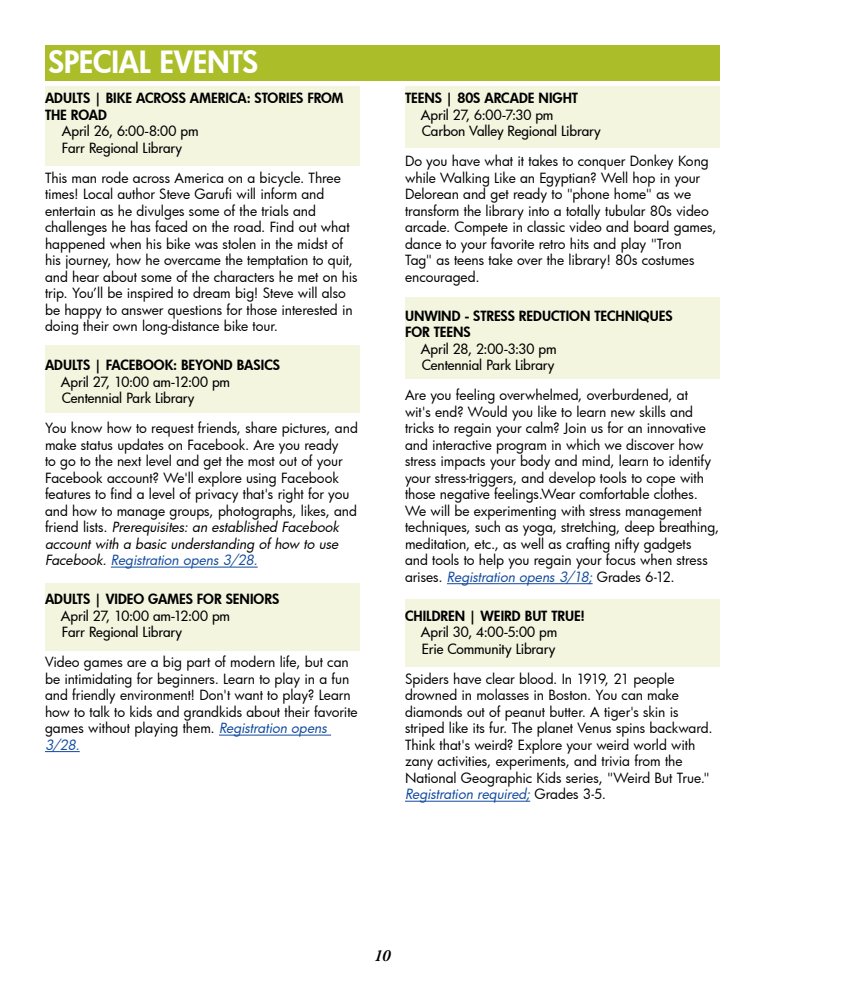
<style>
.page{position:relative;width:855px;height:990px;background:#fff}
.page>*{position:absolute;margin:0;border:0;box-sizing:border-box;transform-origin:0 0}
.t1{font:800 30px "Futura";letter-spacing:-.01em;color:#fff}
.t2{font:italic 600 17.5px "Garamond Premr Pro";color:#000}
.t3{font:13.75px/16.5px "Futura";letter-spacing:-.005em;color:#000}
.t4{font:500 13.75px/16.5px "Futura";letter-spacing:-.015em;color:#000}
.t5{font:800 13.75px/16.5px "Futura";color:#000}
.s1{font-style:italic}
.s2{font-style:italic;color:#114a9f}
</style>
<div class="page">
<div style="left:405px;top:297px;width:315px;height:82px;background:#f3f5df"></div>
<div style="left:405px;top:599px;width:315px;height:67px;background:#f3f5df"></div>
<div style="left:45px;top:583px;width:315px;height:68px;background:#f3f5df"></div>
<div style="left:45px;top:345px;width:315px;height:67px;background:#f3f5df"></div>
<div style="left:405px;top:86px;width:315px;height:62px;background:#f3f5df"></div>
<div style="left:45px;top:86px;width:315px;height:80px;background:#f3f5df"></div>
<div style="left:45px;top:45px;width:674px;height:35px;background:#abbe29"></div>
<hr style="left:111px;top:567px;width:147px;height:1px;background:#114a9f">
<hr style="left:219px;top:735px;width:112px;height:1px;background:#114a9f">
<hr style="left:45px;top:751px;width:35px;height:1px;background:#114a9f">
<hr style="left:447px;top:583px;width:146px;height:1px;background:#114a9f">
<hr style="left:405px;top:801px;width:125px;height:1px;background:#114a9f">
<h1 class="t1" style="left:48px;top:42px;width:211px">SPECIAL EVENTS</h1>
<p class="t5" style="left:45px;top:90px;width:300px">ADULTS | BIKE ACROSS AMERICA: STORIES FROM<br>THE ROAD</p>
<p class="t4" style="left:62px;top:123px;width:138px">April 26, 6:00-8:00 pm<br>Farr Regional Library</p>
<p class="t3" style="left:45px;top:169px;width:314px">This man rode across America on a bicycle. Three times! Local author Steve Garufi will inform and entertain as he divulges some of the trials and challenges he has faced on the road. Find out what happened when his bike was stolen in the midst of his journey, how he overcame the temptation to quit, and hear about some of the characters he met on his trip. You’ll be inspired to dream big! Steve will also be happy to answer questions for those interested in doing their own long-distance bike tour.</p>
<p class="t5" style="left:45px;top:357px;width:236px">ADULTS | FACEBOOK: BEYOND BASICS</p>
<p class="t4" style="left:61px;top:373px;width:171px">April 27, 10:00 am-12:00 pm<br>Centennial Park Library</p>
<p class="t3" style="left:45px;top:420px;width:314px">You know how to request friends, share pictures, and make status updates on Facebook. Are you ready<br>to go to the next level and get the most out of your Facebook account? We'll explore using Facebook features to find a level of privacy that's right for you and how to manage groups, photographs, likes, and friend lists. <span class="s1">Prerequisites: an established Facebook account with a basic understanding of how to use Facebook.</span> <span class="s2">Registration opens 3/28.</span></p>
<p class="t5" style="left:45px;top:591px;width:236px">ADULTS | VIDEO GAMES FOR SENIORS</p>
<p class="t4" style="left:61px;top:607px;width:171px">April 27, 10:00 am-12:00 pm<br>Farr Regional Library</p>
<p class="t3" style="left:45px;top:654px;width:314px">Video games are a big part of modern life, but can be intimidating for beginners. Learn to play in a fun and friendly environment! Don't want to play? Learn how to talk to kids and grandkids about their favorite games without playing them. <span class="s2">Registration opens 3/28.</span></p>
<p class="t5" style="left:405px;top:90px;width:175px">TEENS | 80S ARCADE NIGHT</p>
<p class="t4" style="left:421px;top:106px;width:181px">April 27, 6:00-7:30 pm<br>Carbon Valley Regional Library</p>
<p class="t3" style="left:405px;top:153px;width:313px">Do you have what it takes to conquer Donkey Kong while Walking Like an Egyptian? Well hop in your Delorean and get ready to "phone home" as we transform the library into a totally tubular 80s video arcade. Compete in classic video and board games, dance to your favorite retro hits and play "Tron<br>Tag" as teens take over the library! 80s costumes encouraged.</p>
<p class="t5" style="left:405px;top:307px;width:269px">UNWIND - STRESS REDUCTION TECHNIQUES<br>FOR TEENS</p>
<p class="t4" style="left:421px;top:340px;width:137px">April 28, 2:00-3:30 pm<br>Centennial Park Library</p>
<p class="t3" style="left:405px;top:387px;width:316px">Are you feeling overwhelmed, overburdened, at<br>wit's end? Would you like to learn new skills and tricks to regain your calm? Join us for an innovative and interactive program in which we discover how stress impacts your body and mind, learn to identify your stress-triggers, and develop tools to cope with those negative feelings.Wear comfortable clothes.<br>We will be experimenting with stress management techniques, such as yoga, stretching, deep breathing, meditation, etc., as well as crafting nifty gadgets<br>and tools to help you regain your focus when stress arises. <span class="s2">Registration opens 3/18;</span> Grades 6-12.</p>
<p class="t5" style="left:405px;top:607px;width:182px">CHILDREN | WEIRD BUT TRUE!</p>
<p class="t4" style="left:421px;top:624px;width:138px">April 30, 4:00-5:00 pm<br>Erie Community Library</p>
<p class="t3" style="left:405px;top:670px;width:309px">Spiders have clear blood. In 1919, 21 people drowned in molasses in Boston. You can make diamonds out of peanut butter. A tiger's skin is striped like its fur. The planet Venus spins backward.<br>Think that's weird? Explore your weird world with zany activities, experiments, and trivia from the National Geographic Kids series, "Weird But True." <span class="s2">Registration required;</span> Grades 3-5.</p>
<p class="t2" style="left:374px;top:945px;width:18px">10</p>
</div>
